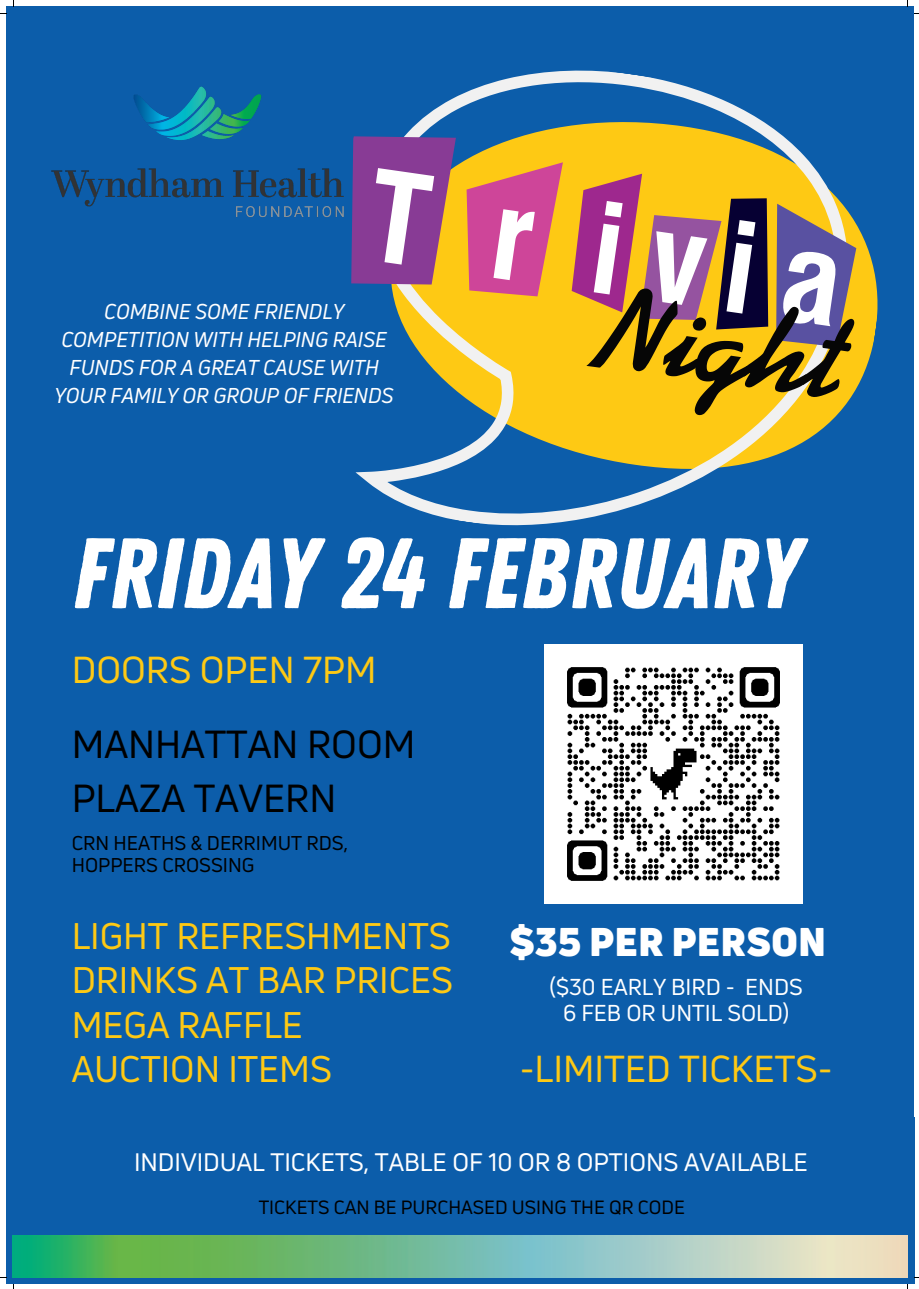
<style>
.page{position:relative;width:919px;height:1289px;background:#fff}
.page>*{position:absolute;margin:0;border:0;box-sizing:border-box;transform-origin:0 0}
.t1{font:99.75px "Zing Rust Base";color:#fff}
.t2{font:900 39.22px "Uni Neue";color:#fff}
.t3{font:38.25px/53.5px "Uni Neue";color:#000}
.t4{font:36.75px "Uni Neue";color:#fec914}
.t5{font:36.22px/44.5px "Uni Neue";color:#fec914}
.t6{font:24.75px "Uni Neue";color:#fff}
.t7{font:22.5px/25.9px "Uni Neue";color:#fff;text-align:center}
.t8{font:italic 21px/28.1px "Uni Neue";color:#fff;text-align:center}
.t9{font:19.5px/22.5px "Uni Neue";color:#000}
.t10{font:18.75px "Uni Neue";color:#000}
</style>
<div class="page">
<div style="left:6px;top:6px;width:907px;height:1277px;background:#0c5daa"></div>
<svg style="left:355px;top:70px;width:516px;height:456px"></svg>
<svg style="left:351px;top:123px;width:509px;height:298px;background:#b0905d"></svg>
<img style="left:13px;top:1235px;width:894px;height:42px">
<img style="left:544px;top:645px;width:258px;height:258px">
<img style="left:51px;top:86px;width:293px;height:132px">
<p class="t8" style="left:55px;top:296px;width:340px">COMBINE SOME FRIENDLY<br>COMPETITION WITH HELPING RAISE<br>FUNDS FOR A GREAT CAUSE WITH<br>YOUR FAMILY OR GROUP OF FRIENDS</p>
<h1 class="t1" style="left:72px;top:515px;width:729px">FRIDAY 24 FEBRUARY</h1>
<h3 class="t4" style="left:72px;top:644px;width:306px">DOORS OPEN 7PM</h3>
<h3 class="t3" style="left:72px;top:717px;width:345px">MANHATTAN ROOM<br>PLAZA TAVERN</h3>
<p class="t9" style="left:72px;top:831px;width:278px">CRN HEATHS &amp; DERRIMUT RDS,<br>HOPPERS CROSSING</p>
<h3 class="t5" style="left:72px;top:912px;width:382px">LIGHT REFRESHMENTS<br>DRINKS AT BAR PRICES<br>MEGA RAFFLE<br>AUCTION ITEMS</h3>
<h2 class="t2" style="left:509px;top:915px;width:318px">$35 PER PERSON</h2>
<p class="t7" style="left:549px;top:973px;width:254px">($30 EARLY BIRD - ENDS<br>6 FEB OR UNTIL SOLD)</p>
<h3 class="t4" style="left:519px;top:1042px;width:314px">-LIMITED TICKETS-</h3>
<p class="t6" style="left:134px;top:1144px;width:675px">INDIVIDUAL TICKETS, TABLE OF 10 OR 8 OPTIONS AVAILABLE</p>
<p class="t10" style="left:259px;top:1194px;width:427px">TICKETS CAN BE PURCHASED USING THE QR CODE</p>
</div>
